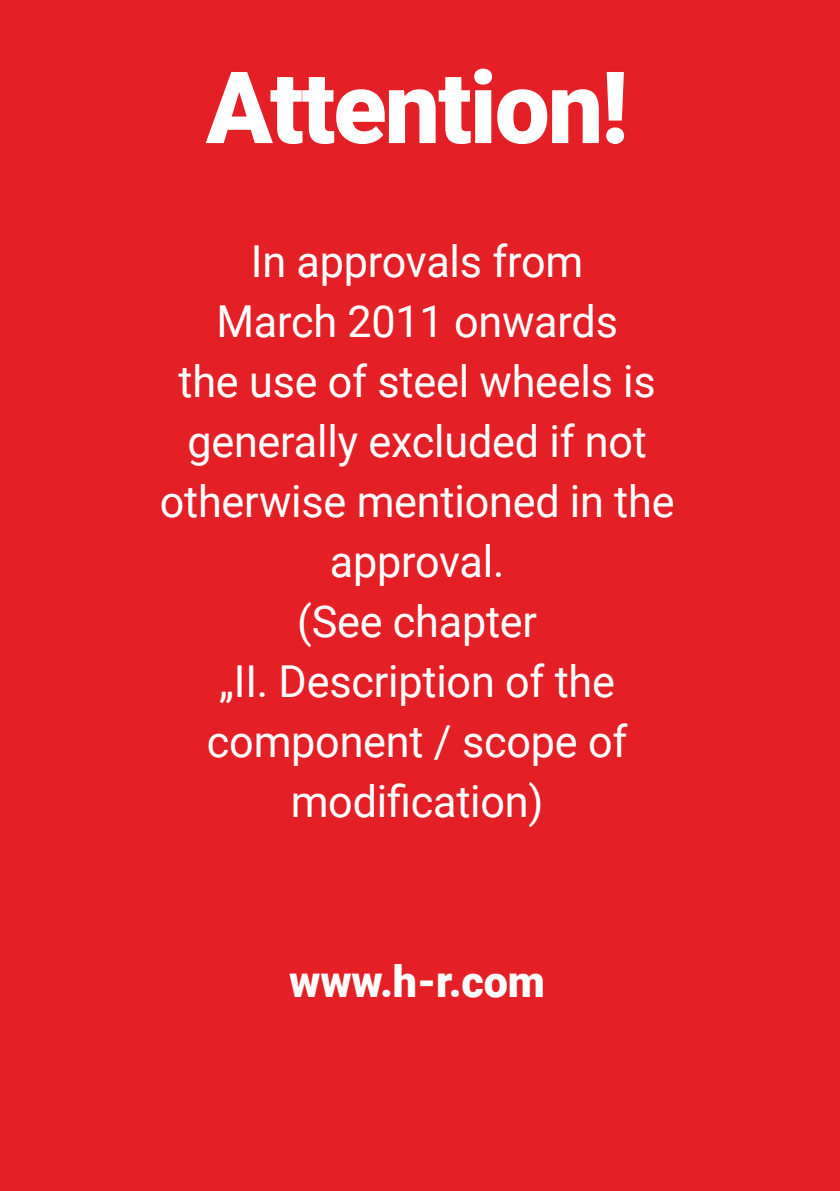
<style>
.page{position:relative;width:840px;height:1191px;background:#fff}
.page>*{position:absolute;margin:0;border:0;box-sizing:border-box;transform-origin:0 0}
.t1{font:900 100px "Roboto";letter-spacing:-.02em;color:#fff}
.t2{font:44px/60px "Roboto";letter-spacing:-.005em;color:#fff;text-align:center}
.t3{font:900 44px "Roboto";letter-spacing:-.005em;color:#fff}
</style>
<div class="page">
<div style="left:0;top:0;width:839px;height:1191px;background:#e41f25"></div>
<h1 class="t1" style="left:206px;top:37px;width:424px">Attention!</h1>
<p class="t2" style="left:160px;top:230px;width:516px">In approvals from<br>March 2011 onwards<br>the use of steel wheels is generally excluded if not otherwise mentioned in the approval.<br>(See chapter<br>„II. Description of the component / scope of modification)</p>
<p class="t3" style="left:289px;top:950px;width:257px">www.h-r.com</p>
</div>
